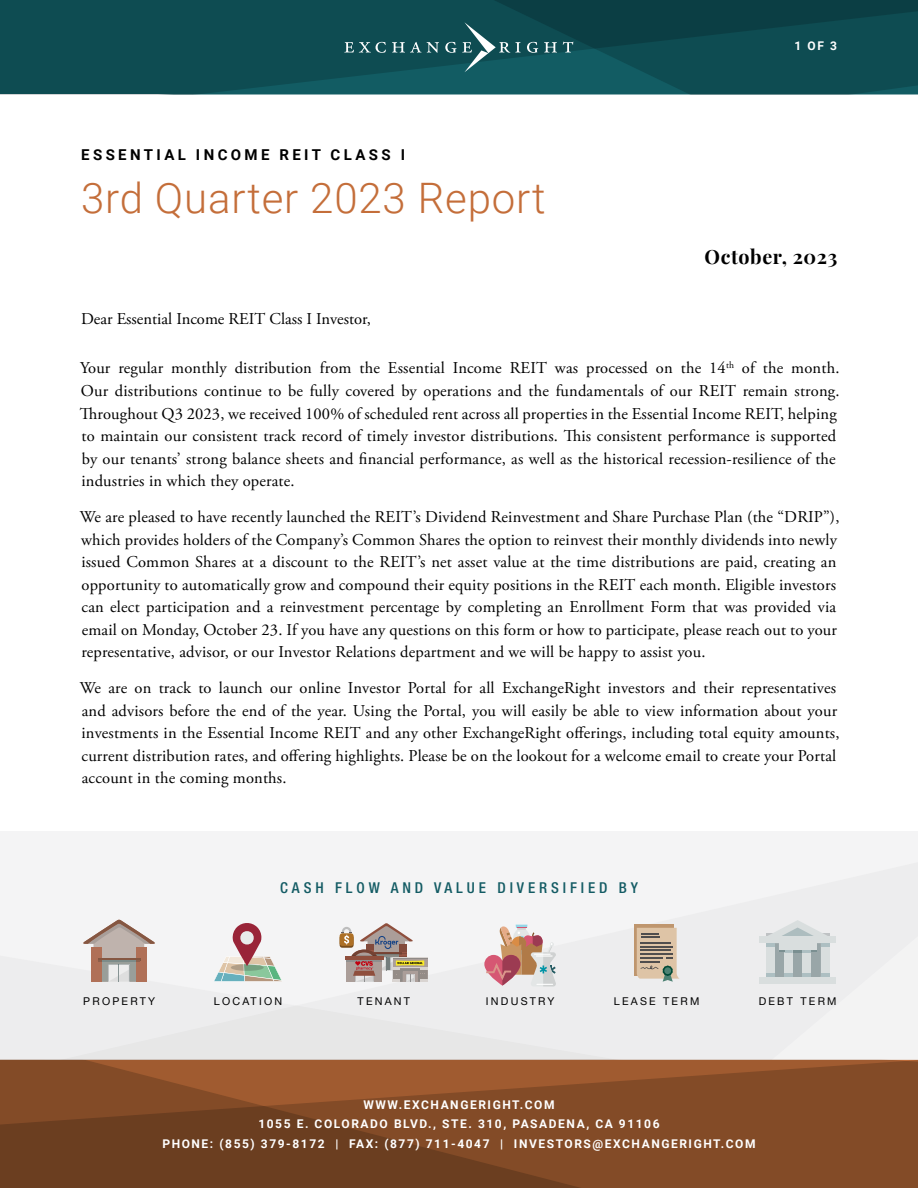
<style>
.page{position:relative;width:918px;height:1188px;background:#fff}
.page>*{position:absolute;margin:0;border:0;box-sizing:border-box;transform-origin:0 0}
.t1{font:300 42px "Roboto";letter-spacing:.02em;color:#c46e3a}
.t2{font:700 19.65px "Playfair Display";letter-spacing:.03em;color:#000}
.t3{font:16.5px/22.5px "Adobe Garamond Pro";letter-spacing:.01em;color:#000}
.t4{font:500 condensed 15px "Helvetica Neue LT Pro";letter-spacing:.26em;color:#135b64}
.t5{font:700 15px "Roboto";letter-spacing:.225em;color:#000}
.t6{font:700 12px/19.5px "Roboto";letter-spacing:.13em;color:#fff;text-align:center}
.t7{font:10.65px "Helvetica Neue";letter-spacing:.21em;color:#000}
</style>
<div class="page">
<svg style="left:0;top:0;width:445px;height:94px;background:#0e4d53"></svg>
<svg style="left:0;top:1059px;width:918px;height:129px;background:#814b27"></svg>
<svg style="left:344px;top:42px;width:42px;height:11px"></svg>
<svg style="left:392px;top:42px;width:47px;height:11px"></svg>
<svg style="left:445px;top:0;width:473px;height:94px;background:#104c53"></svg>
<div style="left:0;top:831px;width:223px;height:108px;background:#f4f4f5"></div>
<div style="left:0;top:939px;width:223px;height:120px;background:#ededee"></div>
<svg style="left:223px;top:831px;width:695px;height:228px;fill:#f3f3f3"></svg>
<div style="left:634px;top:925px;width:39px;height:51px;background:#bf966e"></div>
<svg style="left:637px;top:928px;width:43px;height:54px;background:#bcae9a"></svg>
<div style="left:664px;top:967px;width:7px;height:7px;background:#4d8273;border-radius:50%"></div>
<div style="left:340px;top:935px;width:14px;height:13px;background:#784d1c;border-radius:3px"></div>
<div style="left:340px;top:933px;width:14px;height:13px;background:#ad7026;border-radius:3px"></div>
<svg style="left:342px;top:923px;width:86px;height:59px"></svg>
<svg style="left:213px;top:922px;width:70px;height:60px"></svg>
<div style="left:760px;top:937px;width:76px;height:6px;background:#d9dede"></div>
<svg style="left:766px;top:920px;width:63px;height:57px;background:#c7cfd0"></svg>
<div style="left:760px;top:977px;width:76px;height:7px;background:#d9dede"></div>
<svg style="left:83px;top:920px;width:72px;height:62px"></svg>
<svg style="left:484px;top:925px;width:72px;height:61px"></svg>
<p class="t5" style="left:81px;top:144px;width:325px">ESSENTIAL INCOME REIT CLASS I</p>
<h1 class="t1" style="left:81px;top:169px;width:466px">3rd Quarter 2023 Report</h1>
<p class="t6" style="left:795px;top:35px;width:44px">1 OF 3</p>
<p class="t2" style="left:705px;top:241px;width:134px">October, 2023</p>
<p class="t3" style="left:81px;top:308px;width:291px">Dear Essential Income REIT Class I Investor,</p>
<p class="t3" style="left:80px;top:358px;width:761px">Your regular monthly distribution from the Essential Income REIT was processed on the 14<sup>th</sup> of the month.<br>Our distributions continue to be fully covered by operations and the fundamentals of our REIT remain strong.<br>Throughout Q3 2023, we received 100% of scheduled rent across all properties in the Essential Income REIT, helping to maintain our consistent track record of timely investor distributions. This consistent performance is supported by our tenants’ strong balance sheets and financial performance, as well as the historical recession-resilience of the industries in which they operate.</p>
<p class="t3" style="left:80px;top:506px;width:761px">We are pleased to have recently launched the REIT’s Dividend Reinvestment and Share Purchase Plan (the “DRIP”), which provides holders of the Company’s Common Shares the option to reinvest their monthly dividends into newly issued Common Shares at a discount to the REIT’s net asset value at the time distributions are paid, creating an opportunity to automatically grow and compound their equity positions in the REIT each month. Eligible investors can elect participation and a reinvestment percentage by completing an Enrollment Form that was provided via email on Monday, October 23. If you have any questions on this form or how to participate, please reach out to your representative, advisor, or our Investor Relations department and we will be happy to assist you.</p>
<p class="t3" style="left:80px;top:677px;width:761px">We are on track to launch our online Investor Portal for all ExchangeRight investors and their representatives and advisors before the end of the year. Using the Portal, you will easily be able to view information about your investments in the Essential Income REIT and any other ExchangeRight offerings, including total equity amounts, current distribution rates, and offering highlights. Please be on the lookout for a welcome email to create your Portal account in the coming months.</p>
<p class="t4" style="left:280px;top:879px;width:359px">CASH FLOW AND VALUE DIVERSIFIED BY</p>
<p class="t7" style="left:83px;top:994px;width:73px">PROPERTY</p>
<p class="t7" style="left:214px;top:994px;width:70px">LOCATION</p>
<p class="t7" style="left:358px;top:994px;width:54px">TENANT</p>
<p class="t7" style="left:486px;top:994px;width:70px">INDUSTRY</p>
<p class="t7" style="left:614px;top:994px;width:87px">LEASE TERM</p>
<p class="t7" style="left:759px;top:994px;width:79px">DEBT TERM</p>
<p class="t6" style="left:162px;top:1094px;width:595px">WWW.EXCHANGERIGHT.COM<br>1055 E. COLORADO BLVD., STE. 310, PASADENA, CA 91106<br>PHONE: (855) 379-8172 | FAX: (877) 711-4047 | INVESTORS@EXCHANGERIGHT.COM</p>
</div>
